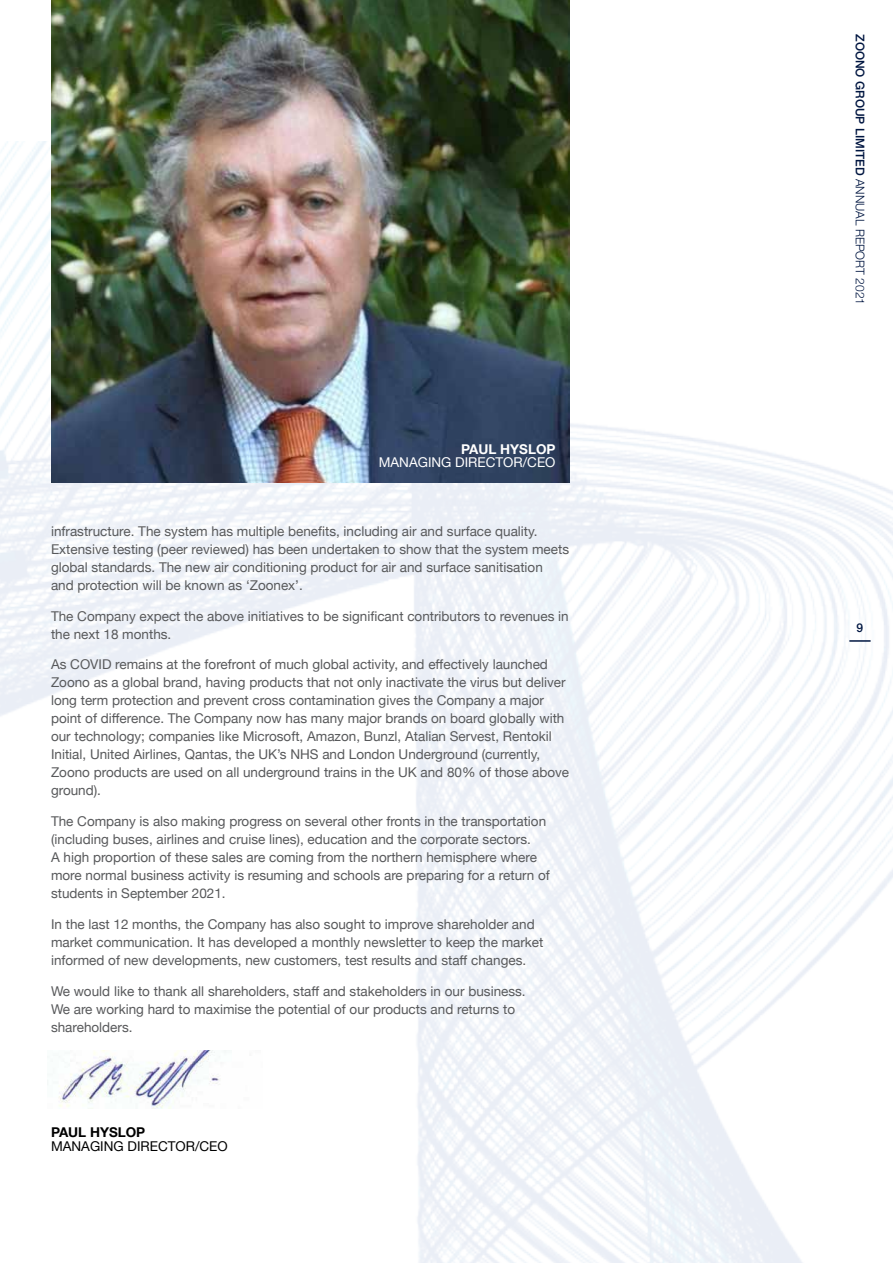
<style>
.page{position:relative;width:893px;height:1263px;background:#fff}
.page>*{position:absolute;margin:0;border:0;box-sizing:border-box;transform-origin:0 0}
.t1{font:13.5px/18px "Helvetica Neue";color:#58595b}
.t2{font:13.5px "Helvetica Neue";color:#000}
.t3{font:13.5px "Helvetica Neue";color:#fff}
.t4{font:700 13.5px "Helvetica Neue";color:#000}
.t5{font:700 13.5px "Helvetica Neue";color:#fff}
.t6{font:500 12px "Helvetica Neue";color:#001641}
.s1{font-weight:300}
</style>
<div class="page">
<img style="left:0;top:141px;width:893px;height:1122px">
<hr style="left:849px;top:640px;width:22px;height:2px;background:#001641">
<img style="left:48px;top:1051px;width:215px;height:57px">
<img style="left:51px;top:0;width:518px;height:483px">
<p class="t5" style="left:461px;top:438px;width:96px">PAUL HYSLOP</p>
<p class="t3" style="left:379px;top:453px;width:178px">MANAGING DIRECTOR/CEO</p>
<p class="t1" style="left:51px;top:523px;width:520px">infrastructure. The system has multiple benefits, including air and surface quality.<br>Extensive testing (peer reviewed) has been undertaken to show that the system meets global standards. The new air conditioning product for air and surface sanitisation<br>and protection will be known as ‘Zoonex’.</p>
<p class="t1" style="left:51px;top:608px;width:519px">The Company expect the above initiatives to be significant contributors to revenues in the next 18 months.</p>
<p class="t1" style="left:51px;top:656px;width:520px">As COVID remains at the forefront of much global activity, and effectively launched Zoono as a global brand, having products that not only inactivate the virus but deliver long term protection and prevent cross contamination gives the Company a major point of difference. The Company now has many major brands on board globally with our technology; companies like Microsoft, Amazon, Bunzl, Atalian Servest, Rentokil Initial, United Airlines, Qantas, the UK’s NHS and London Underground (currently, Zoono products are used on all underground trains in the UK and 80% of those above ground).</p>
<p class="t1" style="left:51px;top:813px;width:500px">The Company is also making progress on several other fronts in the transportation (including buses, airlines and cruise lines), education and the corporate sectors.<br>A high proportion of these sales are coming from the northern hemisphere where more normal business activity is resuming and schools are preparing for a return of students in September 2021.</p>
<p class="t1" style="left:51px;top:916px;width:494px">In the last 12 months, the Company has also sought to improve shareholder and market communication. It has developed a monthly newsletter to keep the market informed of new developments, new customers, test results and staff changes.</p>
<p class="t1" style="left:51px;top:983px;width:476px">We would like to thank all shareholders, staff and stakeholders in our business.<br>We are working hard to maximise the potential of our products and returns to shareholders.</p>
<p class="t4" style="left:51px;top:1122px;width:96px">PAUL HYSLOP</p>
<p class="t2" style="left:51px;top:1136px;width:178px">MANAGING DIRECTOR/CEO</p>
<p class="t6" style="left:870px;top:34px;width:272px;rotate:90deg">ZOONO GROUP LIMITED <span class="s1">ANNUAL REPORT 2021</span></p>
<p class="t6" style="left:857px;top:618px;width:8px">9</p>
</div>
